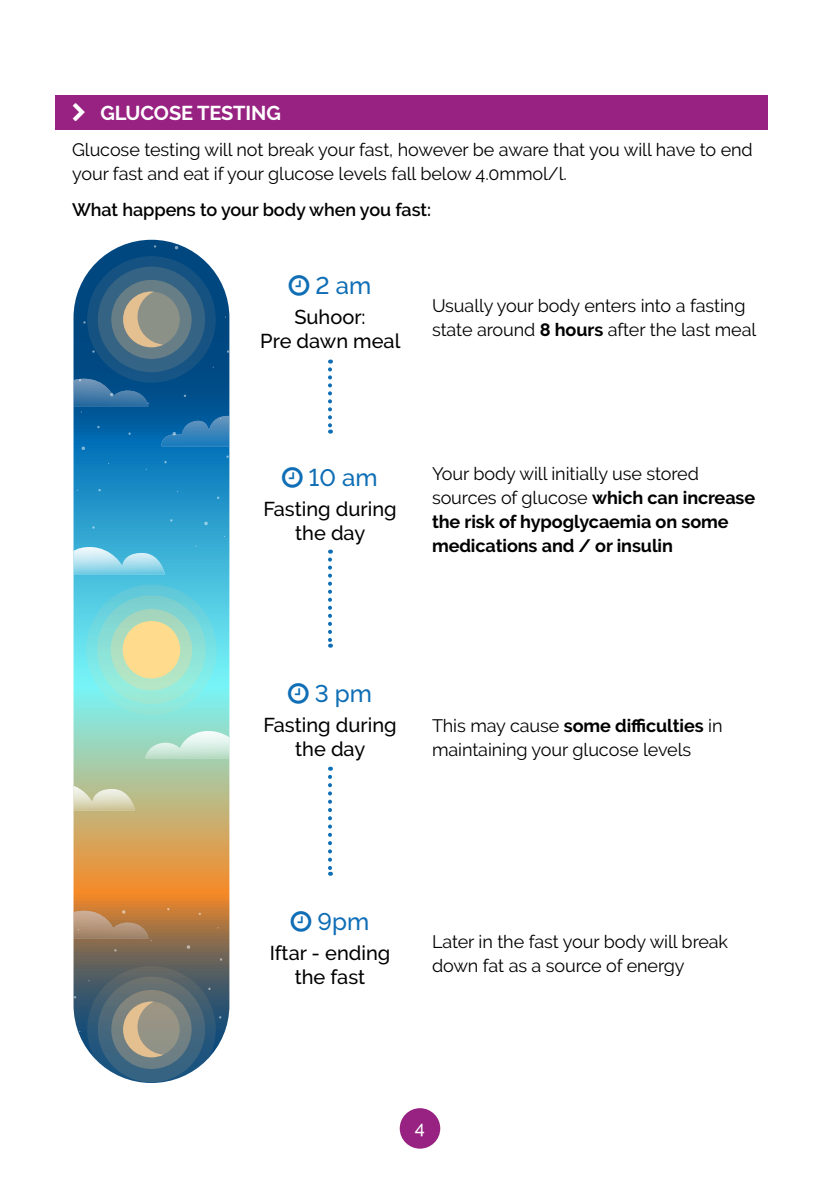
<style>
.page{position:relative;width:840px;height:1191px;background:#fff}
.page>*{position:absolute;margin:0;border:0;box-sizing:border-box;transform-origin:0 0}
.t1{font:500 24px "Raleway";color:#0f6eb5}
.t2{font:500 20px/24px "Raleway";color:#000;text-align:center}
.t3{font:700 20px "Raleway";letter-spacing:-.005em;color:#fff}
.t4{font:18px/24px "Raleway";letter-spacing:-.005em;color:#000}
.t5{font:700 18px/24px "Raleway";letter-spacing:-.005em;color:#000}
.t6{font:600 18px "Raleway";letter-spacing:-.005em;color:#000}
.t7{font:500 18px "Raleway";color:#fff}
.s1{font-weight:700}
.s2{font-weight:400}
</style>
<div class="page">
<div style="left:55px;top:96px;width:712px;height:34px;background:#972281"></div>
<svg style="left:73px;top:240px;width:156px;height:843px;background:#6b9797"></svg>
<svg style="left:73px;top:783px;width:62px;height:27px;background:#cfd1af"></svg>
<svg style="left:145px;top:731px;width:84px;height:27px;background:#c1e6d7"></svg>
<svg style="left:87px;top:256px;width:129px;height:127px;background:#245a82"></svg>
<div style="left:111px;top:280px;width:80px;height:79px;background:#687e86;border-radius:50%"></div>
<div style="left:123px;top:292px;width:57px;height:55px;background:#8c9188;border-radius:50%"></div>
<svg style="left:123px;top:291px;width:40px;height:56px"></svg>
<svg style="left:81px;top:446px;width:4px;height:4px"></svg>
<svg style="left:204px;top:521px;width:4px;height:4px"></svg>
<svg style="left:161px;top:416px;width:68px;height:30px;background:#2578b3"></svg>
<svg style="left:73px;top:379px;width:76px;height:33px;background:#2a6b9e"></svg>
<svg style="left:73px;top:910px;width:79px;height:31px;background:#b38862"></svg>
<svg style="left:74px;top:966px;width:150px;height:117px;background:#718289"></svg>
<svg style="left:86px;top:584px;width:130px;height:131px;background:#80dedb"></svg>
<div style="left:111px;top:609px;width:81px;height:81px;background:#aedfc1;border-radius:50%"></div>
<div style="left:123px;top:621px;width:57px;height:57px;background:#ffdb8e;border-radius:50%"></div>
<svg style="left:73px;top:547px;width:92px;height:27px;background:#8ed3e8"></svg>
<svg style="left:328px;top:369px;width:4px;height:64px"></svg>
<svg style="left:328px;top:559px;width:4px;height:88px"></svg>
<svg style="left:328px;top:777px;width:4px;height:98px"></svg>
<div style="left:399px;top:1108px;width:41px;height:40px;background:#972281;border-radius:50%"></div>
<p class="t3" style="left:100px;top:102px;width:182px">GLUCOSE TESTING</p>
<p class="t4" style="left:72px;top:138px;width:681px">Glucose testing will not break your fast, however be aware that you will have to end your fast and eat if your glucose levels fall below 4.0mmol/l.</p>
<p class="t6" style="left:72px;top:199px;width:360px">What happens to your body when you fast:</p>
<h1 class="t1" style="left:315px;top:272px;width:57px">2 am</h1>
<p class="t2" style="left:260px;top:305px;width:142px">Suhoor:<br>Pre dawn meal</p>
<p class="t4" style="left:432px;top:294px;width:326px">Usually your body enters into a fasting state around <span class="s1">8 hours</span> after the last meal</p>
<h1 class="t1" style="left:309px;top:464px;width:70px">10 am</h1>
<p class="t2" style="left:263px;top:497px;width:135px">Fasting during the day</p>
<p class="t5" style="left:432px;top:462px;width:324px"><span class="s2">Your body will initially use stored sources of glucose</span> which can increase the risk of hypoglycaemia on some medications and / or insulin</p>
<h1 class="t1" style="left:314px;top:680px;width:59px">3 pm</h1>
<p class="t2" style="left:263px;top:713px;width:135px">Fasting during the day</p>
<p class="t4" style="left:432px;top:714px;width:292px">This may cause <span class="s1">some difficulties</span> in maintaining your glucose levels</p>
<h1 class="t1" style="left:317px;top:908px;width:53px">9pm</h1>
<p class="t2" style="left:269px;top:941px;width:122px">Iftar - ending the fast</p>
<p class="t4" style="left:432px;top:930px;width:297px">Later in the fast your body will break down fat as a source of energy</p>
<p class="t7" style="left:415px;top:1117px;width:12px">4</p>
</div>
